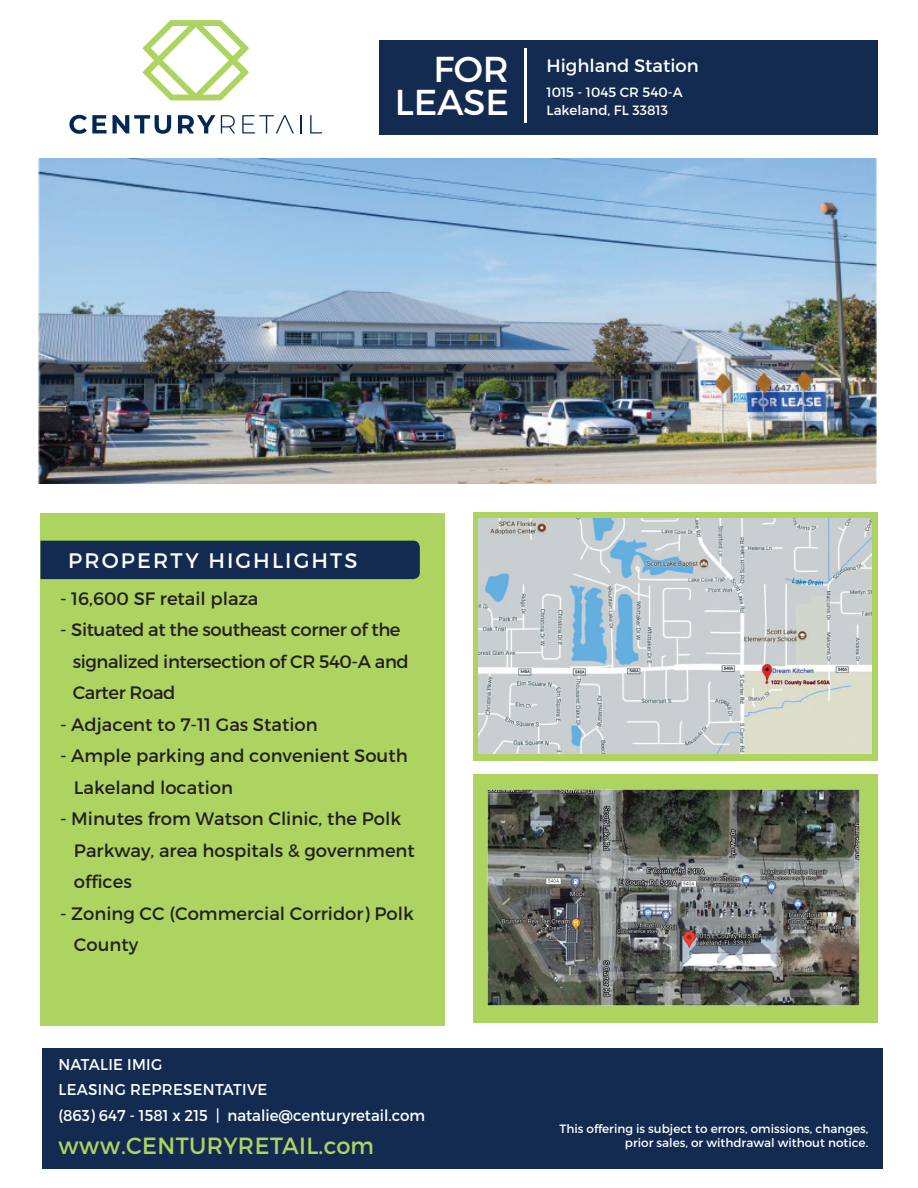
<style>
.page{position:relative;width:918px;height:1188px;background:#fff}
.page>*{position:absolute;margin:0;border:0;box-sizing:border-box;transform-origin:0 0}
.t1{font:36px/33px "Montserrat";letter-spacing:-.01em;color:#fff;text-align:right}
.t2{font:23.4px "Montserrat";letter-spacing:.02em;color:#add461;scale:.96 1}
.t3{font:21px "Montserrat";letter-spacing:.1em;color:#fff}
.t4{font:18px/31.5px "Montserrat";color:#231f20}
.t5{font:18px/31.5px "Montserrat";letter-spacing:-.025em;color:#231f20}
.t6{font:18px "Montserrat";color:#fff}
.t7{font:15.6px/25.7px "Montserrat";color:#fff;scale:.96 1}
.t8{font:13.5px/18px "Montserrat";color:#fff}
.t9{font:12px/14.4px "Montserrat";color:#fff;text-align:right}
</style>
<div class="page">
<img style="left:38px;top:158px;width:838px;height:325px">
<div style="left:42px;top:1048px;width:841px;height:121px;background:#132b51"></div>
<div style="left:473px;top:512px;width:405px;height:249px;background:#add461"></div>
<div style="left:473px;top:774px;width:405px;height:249px;background:#add461"></div>
<img style="left:479px;top:518px;width:392px;height:236px">
<div style="left:40px;top:513px;width:406px;height:513px;background:#add461"></div>
<div style="left:379px;top:40px;width:499px;height:95px;background:#132b51"></div>
<hr style="left:524px;top:48px;width:2px;height:75px;background:#fff">
<div style="left:40px;top:541px;width:380px;height:38px;background:#132b51"></div>
<svg style="left:69px;top:115px;width:38px;height:19px"></svg>
<svg style="left:113px;top:115px;width:58px;height:19px"></svg>
<svg style="left:178px;top:115px;width:37px;height:18px"></svg>
<svg style="left:221px;top:115px;width:14px;height:18px"></svg>
<svg style="left:242px;top:115px;width:52px;height:18px"></svg>
<svg style="left:300px;top:115px;width:1px;height:18px"></svg>
<svg style="left:310px;top:115px;width:12px;height:18px"></svg>
<svg style="left:142px;top:20px;width:107px;height:80px"></svg>
<img style="left:488px;top:790px;width:372px;height:216px">
<h1 class="t1" style="left:395px;top:53px;width:116px">FOR<br>LEASE</h1>
<p class="t6" style="left:546px;top:54px;width:154px">Highland Station</p>
<p class="t8" style="left:546px;top:83px;width:138px">1015 - 1045 CR 540-A<br>Lakeland, FL 33813</p>
<p class="t3" style="left:68px;top:547px;width:291px">PROPERTY HIGHLIGHTS</p>
<p class="t4" style="left:60px;top:583px;width:200px">- 16,600 SF retail plaza</p>
<p class="t5" style="left:73px;top:614px;width:338px;text-indent:-13px">- Situated at the southeast corner of the signalized intersection of CR 540-A and<br>Carter Road</p>
<p class="t4" style="left:60px;top:709px;width:259px">- Adjacent to 7-11 Gas Station</p>
<p class="t4" style="left:74px;top:740px;width:335px;text-indent:-14px">- Ample parking and convenient South<br>Lakeland location</p>
<p class="t4" style="left:74px;top:803px;width:342px;text-indent:-14px">- Minutes from Watson Clinic, the Polk<br>Parkway, area hospitals &amp; government offices</p>
<p class="t4" style="left:74px;top:898px;width:341px;text-indent:-14px">- Zoning CC (Commercial Corridor) Polk<br>County</p>
<p class="t7" style="left:58px;top:1052px;width:383px">NATALIE IMIG<br>LEASING REPRESENTATIVE<br>(863) 647 - 1581 x 215 | natalie@centuryretail.com</p>
<p class="t2" style="left:58px;top:1131px;width:330px">www.CENTURYRETAIL.com</p>
<p class="t9" style="left:559px;top:1121px;width:310px">This offering is subject to errors, omissions, changes, prior sales, or withdrawal without notice.</p>
</div>
